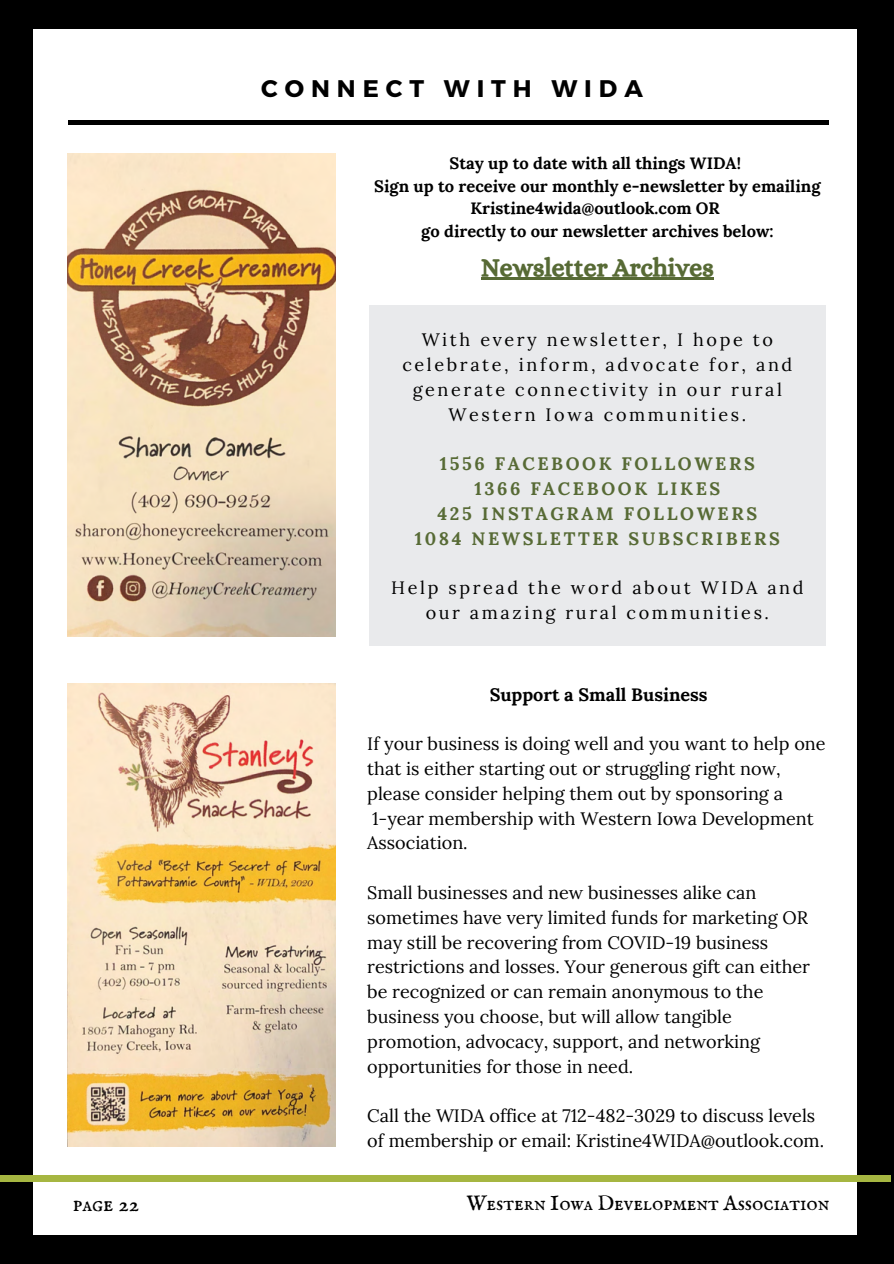
<style>
.page{position:relative;width:894px;height:1264px;background:#fff}
.page>*{position:absolute;margin:0;border:0;box-sizing:border-box;transform-origin:0 0}
.t1{font:25.5px "CA Generated";color:#576a35}
.t2{font:700 24px "Montserrat";letter-spacing:.29em;color:#000}
.t3{font:22.35px "IM FELL English SC";color:#000}
.t4{font:21px "IM FELL English SC";color:#000}
.t5{font:18px/24.8px "Lora";color:#000}
.t6{font:18px/24.8px "Lora";letter-spacing:.145em;color:#000;text-align:center}
.t7{font:700 18px/24.8px "Lora";letter-spacing:.145em;color:#576a35;text-align:center}
.t8{font:700 18px "Lora";color:#000}
.t9{font:700 16.5px/22.5px "Lora";color:#000;text-align:center}
</style>
<div class="page">
<div style="left:0;top:0;width:893px;height:1263px;background:#000"></div>
<div style="left:33px;top:30px;width:823px;height:1204px;background:#fff"></div>
<img style="left:67px;top:154px;width:268px;height:483px">
<img style="left:67px;top:683px;width:268px;height:463px">
<div style="left:369px;top:305px;width:456px;height:341px;background:#e9eaec"></div>
<div style="left:0;top:1175px;width:890px;height:6px;background:#a6b641"></div>
<hr style="left:481px;top:278px;width:232px;height:2px;background:#576a35">
<hr style="left:68px;top:121px;width:760px;height:3px;background:#000">
<h2 class="t2" style="left:261px;top:72px;width:383px">CONNECT WITH WIDA</h2>
<p class="t9" style="left:374px;top:152px;width:447px">Stay up to date with all things WIDA!<br>Sign up to receive our monthly e-newsletter by emailing Kristine4wida@outlook.com OR<br>go directly to our newsletter archives below:</p>
<h1 class="t1" style="left:481px;top:252px;width:234px">Newsletter Archives</h1>
<p class="t6" style="left:402px;top:327px;width:391px">With every newsletter, I hope to celebrate, inform, advocate for, and generate connectivity in our rural Western Iowa communities.</p>
<p class="t7" style="left:414px;top:451px;width:366px">1556 FACEBOOK FOLLOWERS<br>1366 FACEBOOK LIKES<br>425 INSTAGRAM FOLLOWERS<br>1084 NEWSLETTER SUBSCRIBERS</p>
<p class="t6" style="left:391px;top:575px;width:414px">Help spread the word about WIDA and our amazing rural communities.</p>
<p class="t8" style="left:489px;top:682px;width:219px">Support a Small Business</p>
<p class="t5" style="left:367px;top:731px;width:459px">If your business is doing well and you want to help one that is either starting out or struggling right now, please consider helping them out by sponsoring a 1-year membership with Western Iowa Development Association.</p>
<p class="t5" style="left:367px;top:880px;width:444px">Small businesses and new businesses alike can sometimes have very limited funds for marketing OR may still be recovering from COVID-19 business restrictions and losses. Your generous gift can either be recognized or can remain anonymous to the business you choose, but will allow tangible promotion, advocacy, support, and networking opportunities for those in need.</p>
<p class="t5" style="left:367px;top:1103px;width:458px">Call the WIDA office at 712-482-3029 to discuss levels of membership or email: Kristine4WIDA@outlook.com.</p>
<p class="t3" style="left:73px;top:1190px;width:68px">page 22</p>
<p class="t4" style="left:466px;top:1191px;width:364px">Western Iowa Development Association</p>
</div>
